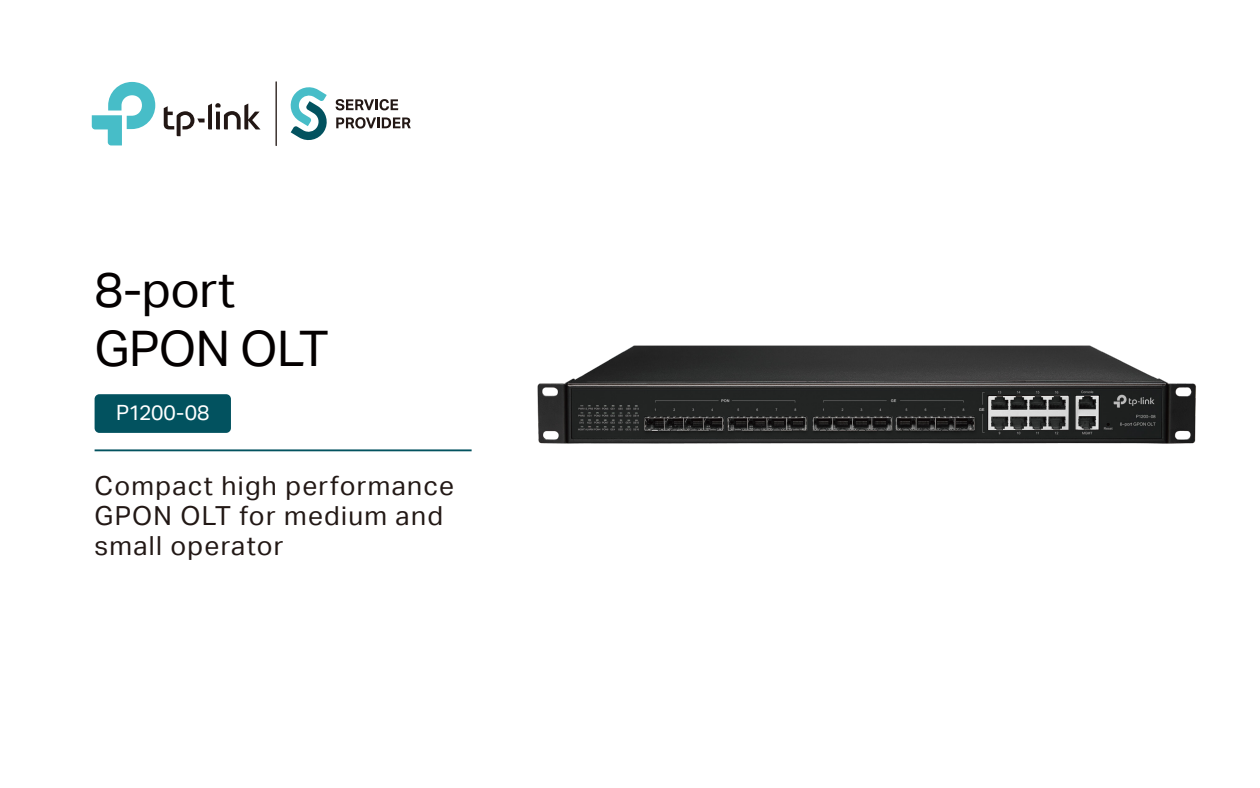
<style>
.page{position:relative;width:1260px;height:788px;background:#fff}
.page>*{position:absolute;margin:0;border:0;box-sizing:border-box;transform-origin:0 0}
.t1{font:49px/58.6px "TP Link Aktiv Regular";letter-spacing:-.01em;color:#040000}
.t2{font:26.25px/30px "TP Link Aktiv Regular";letter-spacing:.05em;color:#221815}
.t3{font:21px "TP Link Aktiv Regular";letter-spacing:-.02em;color:#fff}
</style>
<div class="page">
<svg style="left:164px;top:103px;width:97px;height:33px"></svg>
<hr style="left:276px;top:82px;width:1px;height:63px;background:#221714">
<svg style="left:92px;top:82px;width:63px;height:63px"></svg>
<svg style="left:290px;top:87px;width:37px;height:53px"></svg>
<svg style="left:336px;top:99px;width:62px;height:11px"></svg>
<svg style="left:336px;top:117px;width:75px;height:11px"></svg>
<hr style="left:95px;top:449px;width:377px;height:2px;background:#02525f">
<div style="left:95px;top:394px;width:136px;height:39px;background:#02525f;border-radius:5px"></div>
<img style="left:537px;top:345px;width:659px;height:99px">
<h1 class="t1" style="left:95px;top:261px;width:235px">8-port<br>GPON OLT</h1>
<p class="t3" style="left:116px;top:400px;width:95px">P1200-08</p>
<p class="t2" style="left:95px;top:471px;width:361px">Compact high performance<br>GPON OLT for medium and small operator</p>
</div>
